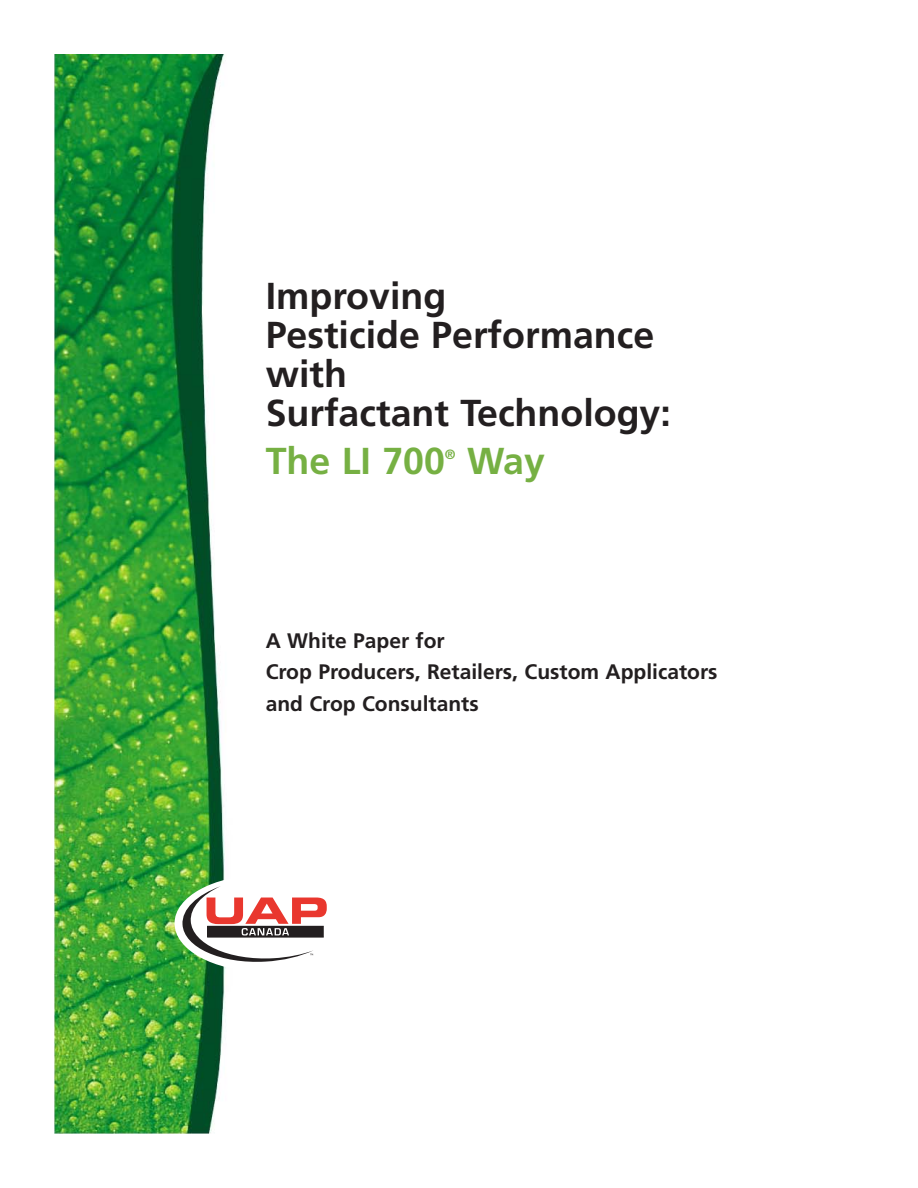
<style>
.page{position:relative;width:918px;height:1188px;background:#fff}
.page>*{position:absolute;margin:0;border:0;box-sizing:border-box;transform-origin:0 0}
.t1{font:700 37.5px/39px "Frutiger";color:#231f20}
.t2{font:700 37.5px "Frutiger";color:#76b043}
.t3{font:700 21px/31.5px "Frutiger";color:#231f20}
.t4{font:700 13.5px "Frutiger";color:#76b043}
</style>
<div class="page">
<img style="left:54px;top:54px;width:172px;height:1080px">
<div style="left:175px;top:875px;width:174px;height:96px;background:#fff;border-radius:50%"></div>
<svg style="left:182px;top:886px;width:145px;height:76px"></svg>
<h1 class="t1" style="left:266px;top:279px;width:407px">Improving<br>Pesticide Performance with<br>Surfactant Technology:</h1>
<h1 class="t2" style="left:266px;top:445px;width:181px">The LI 700</h1>
<p class="t4" style="left:445px;top:448px;width:12px">®</p>
<h1 class="t2" style="left:467px;top:445px;width:79px">Way</h1>
<p class="t3" style="left:266px;top:627px;width:453px">A White Paper for<br>Crop Producers, Retailers, Custom Applicators and Crop Consultants</p>
</div>
